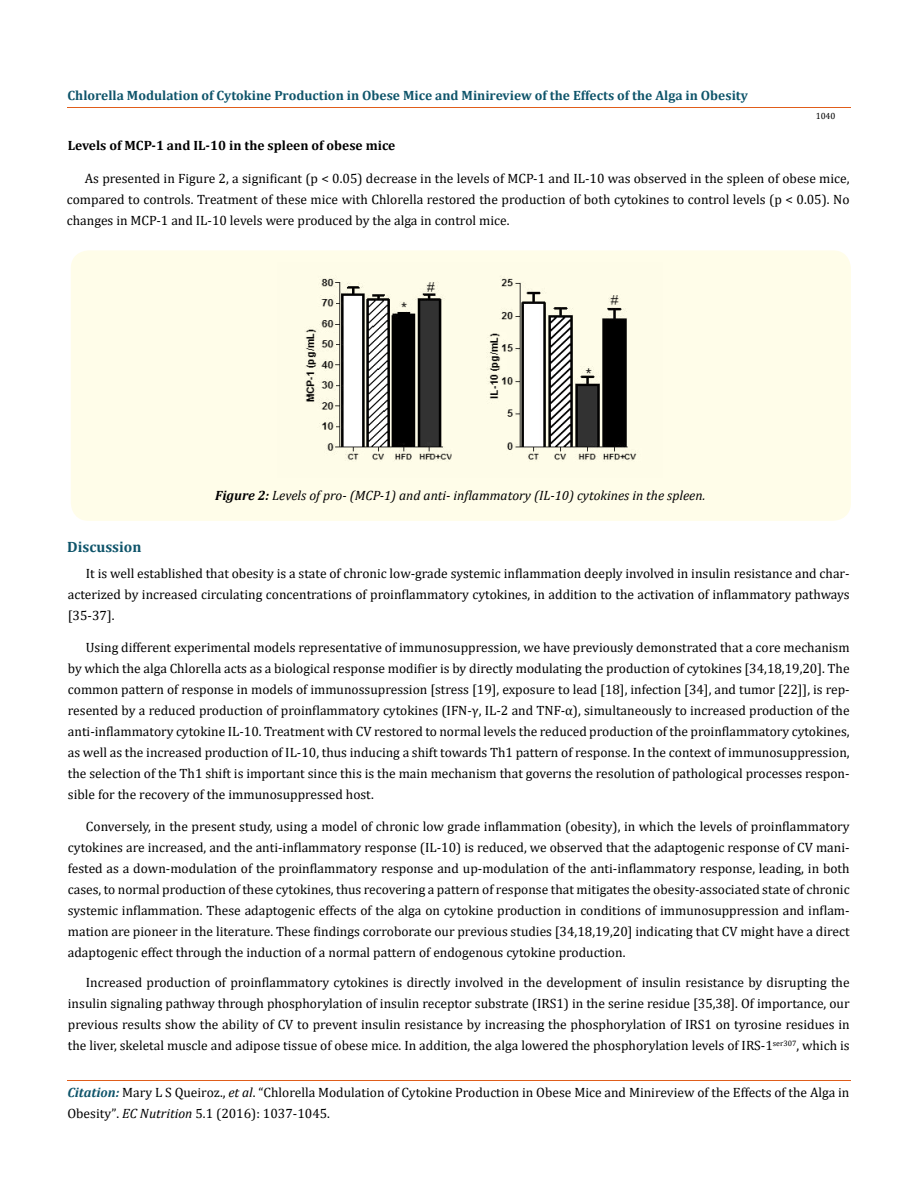
<style>
.page{position:relative;width:917px;height:1190px;background:#fff}
.page>*{position:absolute;margin:0;border:0;box-sizing:border-box;transform-origin:0 0}
.t1{font:700 15px "Cambria";color:#0e546a}
.t2{font:13.5px/21px "Cambria";color:#000;text-align:justify}
.t3{font:700 13.5px "Cambria";color:#0e546a}
.t4{font:italic 13.5px "Cambria";color:#000}
.t5{font:700 13.5px "Cambria";color:#000}
.t6{font:9px "Cambria";color:#000}
.s1{font-weight:700}
.s2{font-weight:700;font-style:italic;color:#0e546a}
.s3{font-style:italic}
.s4{font-size:13.35px}
</style>
<div class="page">
<hr style="left:67px;top:107px;width:783px;height:1px;background:#e05d1a">
<hr style="left:67px;top:1080px;width:783px;height:1px;background:#e05d1a">
<div style="left:71px;top:250px;width:779px;height:271px;background:#fffde9;border-radius:18px"></div>
<img style="left:305px;top:278px;width:333px;height:183px">
<p class="t3" style="left:68px;top:86px;width:682px">Chlorella Modulation of Cytokine Production in Obese Mice and Minireview of the Effects of the Alga in Obesity</p>
<p class="t5" style="left:68px;top:136px;width:329px">Levels of MCP-1 and IL-10 in the spleen of obese mice</p>
<p class="t6" style="left:815px;top:111px;width:21px">1040</p>
<p class="t2" style="left:67px;top:168px;width:784px;text-indent:18px">As presented in Figure 2, a significant (p &lt; 0.05) decrease in the levels of MCP-1 and IL-10 was observed in the spleen of obese mice, compared to controls. Treatment of these mice with Chlorella restored the production of both cytokines to control levels (p &lt; 0.05). No changes in MCP-1 and IL-10 levels were produced by the alga in control mice.</p>
<p class="t4" style="left:215px;top:485px;width:491px"><span class="s1">Figure 2:</span> Levels of pro- (MCP-1) and anti- inflammatory (IL-10) cytokines in the spleen.</p>
<p class="t1" style="left:67px;top:536px;width:76px">Discussion</p>
<p class="t2" style="left:68px;top:563px;width:783px;text-indent:18px">It is well established that obesity is a state of chronic low-grade systemic inflammation deeply involved in insulin resistance and char&shy;acterized by increased circulating concentrations of proinflammatory cytokines, in addition to the activation of inflammatory pathways [35-37].</p>
<p class="t2" style="left:68px;top:636px;width:783px;text-indent:18px">Using different experimental models representative of immunosuppression, we have previously demonstrated that a core mechanism by which the alga Chlorella acts as a biological response modifier is by directly modulating the production of cytokines [34,18,19,20]. The common pattern of response in models of immunossupression [stress [19], exposure to lead [18], infection [34], and tumor [22]], is rep&shy;resented by a reduced production of proinflammatory cytokines (IFN-γ, IL-2 and TNF-α), simultaneously to increased production of the anti-inflammatory cytokine IL-10. Treatment with CV restored to normal levels the reduced production of the proinflammatory cytokines, as well as the increased production of IL-10, thus inducing a shift towards Th1 pattern of response. In the context of immunosuppression, the selection of the Th1 shift is important since this is the main mechanism that governs the resolution of pathological processes respon&shy;sible for the recovery of the immunosuppressed host.</p>
<p class="t2" style="left:68px;top:815px;width:783px;text-indent:18px">Conversely, in the present study, using a model of chronic low grade inflammation (obesity), in which the levels of proinflammatory cytokines are increased, and the anti-inflammatory response (IL-10) is reduced, we observed that the adaptogenic response of CV mani&shy;fested as a down-modulation of the proinflammatory response and up-modulation of the anti-inflammatory response, leading, in both cases, to normal production of these cytokines, thus recovering a pattern of response that mitigates the obesity-associated state of chronic systemic inflammation. These adaptogenic effects of the alga on cytokine production in conditions of immunosuppression and inflam&shy;mation are pioneer in the literature. These findings corroborate our previous studies [34,18,19,20] indicating that CV might have a direct adaptogenic effect through the induction of a normal pattern of endogenous cytokine production.</p>
<p class="t2" style="left:68px;top:972px;width:783px;text-indent:18px">Increased production of proinflammatory cytokines is directly involved in the development of insulin resistance by disrupting the insulin signaling pathway through phosphorylation of insulin receptor substrate (IRS1) in the serine residue [35,38]. Of importance, our previous results show the ability of CV to prevent insulin resistance by increasing the phosphorylation of IRS1 on tyrosine residues in the liver, skeletal muscle and adipose tissue of obese mice. In addition, the alga lowered the phosphorylation levels of IRS-1<sup>ser307</sup>, which is</p>
<p class="t2" style="left:67px;top:1082px;width:783px"><span class="s2">Citation:</span> Mary L S Queiroz., <span class="s3">et al</span>. “Chlorella Modulation of Cytokine Production in Obese Mice and Minireview of the Effects of the Alga in<br>Obesity”<span class="s4">.</span> <span class="s3">EC Nutrition</span> <span class="s4">5</span>.1 (2016): 1037-1045.</p>
</div>
